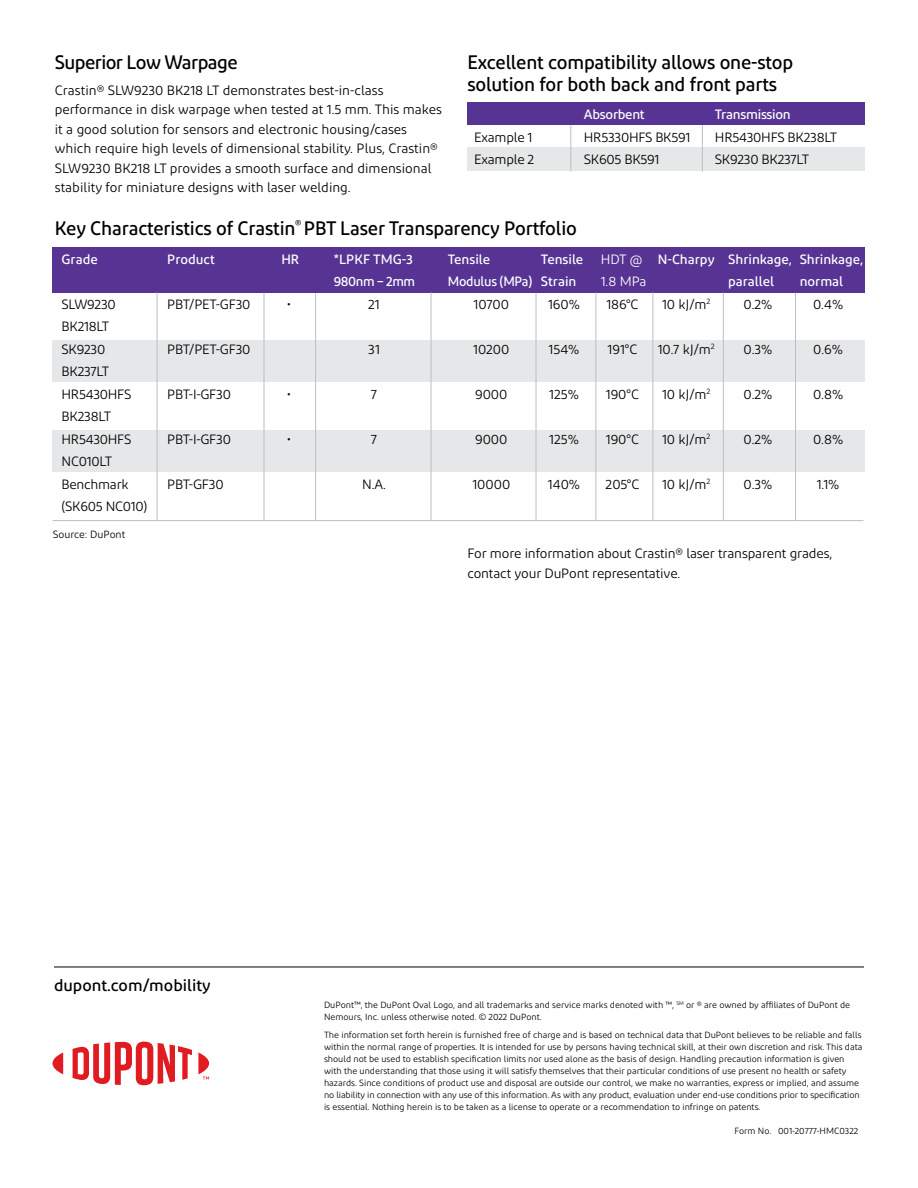
<style>
.page{position:relative;width:918px;height:1188px;background:#fff}
.page>*{position:absolute;margin:0;border:0;box-sizing:border-box;transform-origin:0 0}
.t1{font:500 19.5px/22.5px "Diodrum";letter-spacing:-.01em;color:#000}
.t2{font:500 19.5px "Diodrum";letter-spacing:-.03em;color:#000}
.t3{font:500 16.5px "Diodrum";color:#000}
.t4{font:13.5px/22.5px "Diodrum";letter-spacing:-.005em;color:#000}
.t5{font:500 13.5px/22.5px "Diodrum";color:#fff}
.t6{font:500 13.5px/22.5px "Diodrum";letter-spacing:-.02em;color:#fff}
.t7{font:500 13.5px/22.5px "Diodrum";letter-spacing:-.03em;color:#fff}
.t8{font:13.5px/22.5px "Diodrum";letter-spacing:-.015em;color:#fff}
.t9{font:10.5px "Diodrum";color:#000}
.t10{font:9px/12px "Diodrum";color:#000}
</style>
<div class="page">
<div style="left:467px;top:102px;width:398px;height:23px;background:#573493"></div>
<div style="left:53px;top:340px;width:812px;height:41px;background:#e6e7e8"></div>
<div style="left:467px;top:148px;width:398px;height:23px;background:#e6e7e8"></div>
<div style="left:53px;top:430px;width:812px;height:41px;background:#e6e7e8"></div>
<div style="left:53px;top:247px;width:812px;height:46px;background:#573493"></div>
<svg style="left:52px;top:1052px;width:11px;height:22px"></svg>
<svg style="left:73px;top:1041px;width:119px;height:45px"></svg>
<svg style="left:198px;top:1052px;width:11px;height:28px"></svg>
<hr style="left:54px;top:967px;width:810px;height:1px;background:#000">
<hr style="left:53px;top:520px;width:811px;height:1px;background:#bcbec0">
<hr style="left:157px;top:292px;width:1px;height:228px;background:#bcbec0">
<hr style="left:570px;top:125px;width:1px;height:46px;background:#bcbec0">
<hr style="left:702px;top:125px;width:1px;height:46px;background:#bcbec0">
<hr style="left:264px;top:293px;width:1px;height:228px;background:#bcbec0">
<hr style="left:315px;top:293px;width:1px;height:228px;background:#bcbec0">
<hr style="left:431px;top:292px;width:1px;height:228px;background:#bcbec0">
<hr style="left:536px;top:293px;width:1px;height:228px;background:#bcbec0">
<hr style="left:596px;top:292px;width:1px;height:228px;background:#bcbec0">
<hr style="left:653px;top:292px;width:1px;height:228px;background:#bcbec0">
<hr style="left:723px;top:292px;width:1px;height:228px;background:#bcbec0">
<hr style="left:795px;top:293px;width:1px;height:228px;background:#bcbec0">
<h1 class="t2" style="left:55px;top:50px;width:184px">Superior Low Warpage</h1>
<p class="t4" style="left:55px;top:80px;width:389px;line-height:19.5px">Crastin® SLW9230 BK218 LT demonstrates best-in-class performance in disk warpage when tested at 1.5 mm. This makes it a good solution for sensors and electronic housing/cases which require high levels of dimensional stability. Plus, Crastin® SLW9230 BK218 LT provides a smooth surface and dimensional stability for miniature designs with laser welding.</p>
<h1 class="t1" style="left:467px;top:50px;width:327px">Excellent compatibility allows one-stop solution for both back and front parts</h1>
<h3 class="t4" style="left:474px;top:125px;width:62px">Example 1<br>Example 2</h3>
<h3 class="t6" style="left:584px;top:103px;width:62px">Absorbent</h3>
<h3 class="t4" style="left:584px;top:125px;width:108px">HR5330HFS BK591<br>SK605 BK591</h3>
<h3 class="t6" style="left:715px;top:103px;width:77px">Transmission</h3>
<h3 class="t4" style="left:715px;top:125px;width:124px">HR5430HFS BK238LT<br>SK9230 BK237LT</h3>
<h1 class="t1" style="left:55px;top:216px;width:524px">Key Characteristics of Crastin<sup>®</sup> PBT Laser Transparency Portfolio</h1>
<h3 class="t5" style="left:62px;top:247px;width:38px">Grade</h3>
<h3 class="t4" style="left:62px;top:292px;width:87px">SLW9230<br>BK218LT<br>SK9230<br>BK237LT<br>HR5430HFS<br>BK238LT<br>HR5430HFS<br>NC010LT<br>Benchmark (SK605 NC010)</h3>
<p class="t9" style="left:53px;top:528px;width:74px">Source: DuPont</p>
<h3 class="t5" style="left:167px;top:247px;width:49px">Product</h3>
<h3 class="t4" style="left:167px;top:292px;width:85px">PBT/PET-GF30</h3>
<h3 class="t4" style="left:167px;top:337px;width:85px">PBT/PET-GF30</h3>
<h3 class="t4" style="left:167px;top:382px;width:65px">PBT-I-GF30</h3>
<h3 class="t4" style="left:167px;top:427px;width:65px">PBT-I-GF30</h3>
<h3 class="t4" style="left:167px;top:472px;width:58px">PBT-GF30</h3>
<h3 class="t5" style="left:281px;top:247px;width:19px">HR</h3>
<h3 class="t4" style="left:287px;top:292px;width:5px">•</h3>
<h3 class="t4" style="left:287px;top:382px;width:5px">•</h3>
<h3 class="t4" style="left:287px;top:427px;width:5px">•</h3>
<h3 class="t7" style="left:334px;top:247px;width:83px">*LPKF TMG-3<br>980nm – 2mm</h3>
<h3 class="t4" style="left:368px;top:292px;width:13px">21</h3>
<h3 class="t4" style="left:368px;top:337px;width:13px">31</h3>
<h3 class="t4" style="left:371px;top:382px;width:8px">7</h3>
<h3 class="t4" style="left:371px;top:427px;width:8px">7</h3>
<h3 class="t4" style="left:362px;top:472px;width:25px">N.A.</h3>
<h3 class="t6" style="left:448px;top:247px;width:86px">Tensile<br>Modulus (MPa)</h3>
<h3 class="t4" style="left:474px;top:292px;width:37px">10700</h3>
<h3 class="t4" style="left:473px;top:337px;width:38px">10200</h3>
<h3 class="t4" style="left:475px;top:382px;width:34px">9000</h3>
<h3 class="t4" style="left:475px;top:427px;width:34px">9000</h3>
<h3 class="t4" style="left:472px;top:472px;width:39px">10000</h3>
<h3 class="t5" style="left:541px;top:247px;width:44px">Tensile<br>Strain</h3>
<h3 class="t4" style="left:548px;top:292px;width:34px">160%</h3>
<h3 class="t4" style="left:549px;top:337px;width:32px">154%</h3>
<h3 class="t4" style="left:549px;top:382px;width:31px">125%</h3>
<h3 class="t4" style="left:549px;top:427px;width:31px">125%</h3>
<h3 class="t4" style="left:548px;top:472px;width:34px">140%</h3>
<h3 class="t8" style="left:601px;top:247px;width:47px">HDT @<br>1.8 MPa</h3>
<h3 class="t4" style="left:606px;top:292px;width:34px">186°C</h3>
<h3 class="t4" style="left:608px;top:337px;width:31px">191°C</h3>
<h3 class="t4" style="left:606px;top:382px;width:35px">190°C</h3>
<h3 class="t4" style="left:606px;top:427px;width:35px">190°C</h3>
<h3 class="t4" style="left:606px;top:472px;width:35px">205°C</h3>
<h3 class="t5" style="left:658px;top:247px;width:58px">N-Charpy</h3>
<h3 class="t4" style="left:662px;top:292px;width:50px">10 kJ/m<sup>2</sup></h3>
<h3 class="t4" style="left:658px;top:337px;width:58px">10.7 kJ/m<sup>2</sup></h3>
<h3 class="t4" style="left:662px;top:382px;width:50px">10 kJ/m<sup>2</sup></h3>
<h3 class="t4" style="left:662px;top:427px;width:50px">10 kJ/m<sup>2</sup></h3>
<h3 class="t4" style="left:662px;top:472px;width:50px">10 kJ/m<sup>2</sup></h3>
<h3 class="t5" style="left:728px;top:247px;width:65px">Shrinkage, parallel</h3>
<h3 class="t4" style="left:743px;top:292px;width:31px">0.2%</h3>
<h3 class="t4" style="left:743px;top:337px;width:31px">0.3%</h3>
<h3 class="t4" style="left:743px;top:382px;width:31px">0.2%</h3>
<h3 class="t4" style="left:743px;top:427px;width:31px">0.2%</h3>
<h3 class="t4" style="left:743px;top:472px;width:31px">0.3%</h3>
<h3 class="t5" style="left:800px;top:247px;width:65px">Shrinkage, normal</h3>
<h3 class="t4" style="left:813px;top:292px;width:32px">0.4%</h3>
<h3 class="t4" style="left:813px;top:337px;width:31px">0.6%</h3>
<h3 class="t4" style="left:813px;top:382px;width:32px">0.8%</h3>
<h3 class="t4" style="left:813px;top:427px;width:32px">0.8%</h3>
<h3 class="t4" style="left:817px;top:472px;width:24px">1.1%</h3>
<h3 class="t4" style="left:467px;top:543px;width:366px;line-height:19.5px">For more information about Crastin® laser transparent grades, contact your DuPont representative.</h3>
<h2 class="t3" style="left:54px;top:975px;width:158px">dupont.com/mobility</h2>
<p class="t10" style="left:324px;top:998px;width:528px">DuPont™, the DuPont Oval Logo, and all trademarks and service marks denoted with ™, <sup>SM</sup> or ® are owned by affiliates of DuPont de<br>Nemours, Inc. unless otherwise noted. © 2022 DuPont.</p>
<p class="t10" style="left:324px;top:1029px;width:540px">The information set forth herein is furnished free of charge and is based on technical data that DuPont believes to be reliable and falls within the normal range of properties. It is intended for use by persons having technical skill, at their own discretion and risk. This data should not be used to establish specification limits nor used alone as the basis of design. Handling precaution information is given with the understanding that those using it will satisfy themselves that their particular conditions of use present no health or safety hazards. Since conditions of product use and disposal are outside our control, we make no warranties, express or implied, and assume no liability in connection with any use of this information. As with any product, evaluation under end-use conditions prior to specification is essential. Nothing herein is to be taken as a license to operate or a recommendation to infringe on patents.</p>
<p class="t10" style="left:735px;top:1125px;width:125px">Form No. 001-20777-HMC0322</p>
</div>
